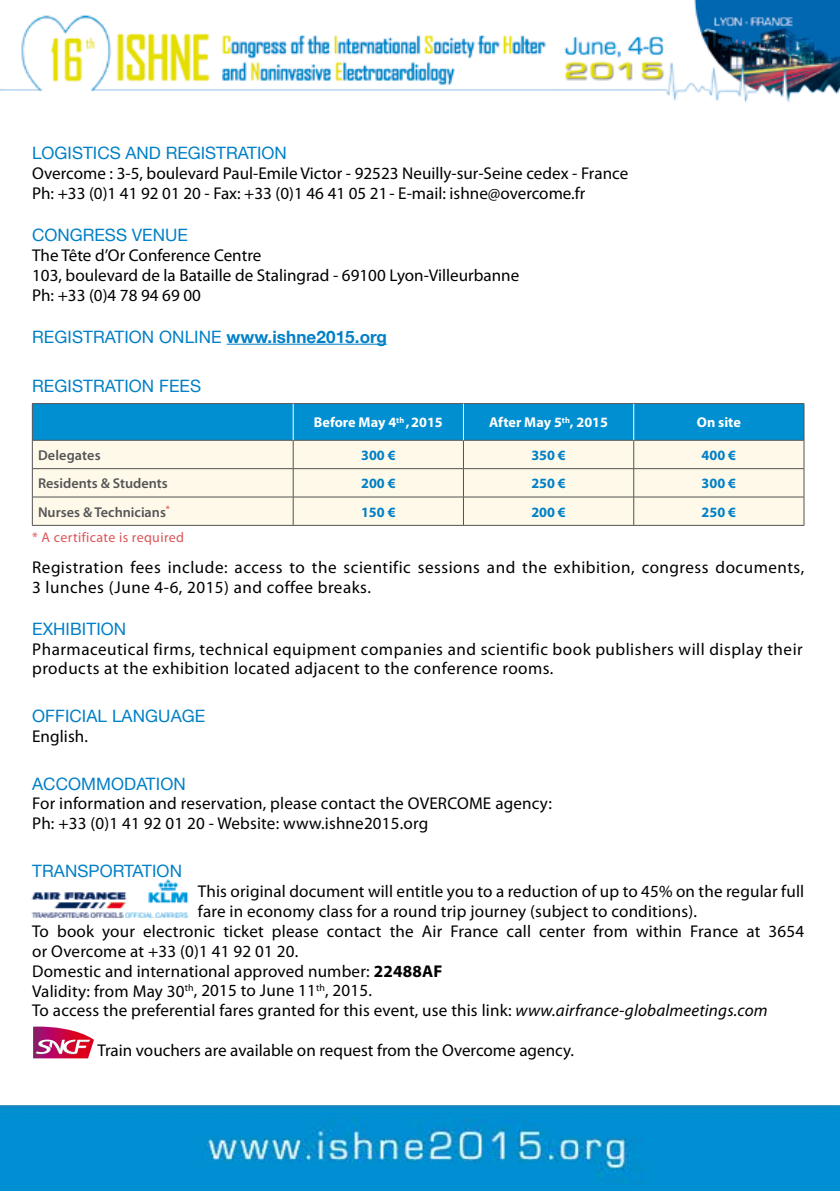
<style>
.page{position:relative;width:840px;height:1191px;background:#fff}
.page>*{position:absolute;margin:0;border:0;box-sizing:border-box;transform-origin:0 0}
.t1{font:17px/20px "Myriad Pro";letter-spacing:.01em;color:#000}
.t2{font:17px/19.8px "Myriad Pro";letter-spacing:.03em;color:#000}
.t3{font:17px "Helvetica Neue";letter-spacing:.005em;color:#0080c6}
.t4{font:600 14.2px "Myriad Pro";color:#555556}
.t5{font:700 14.2px "Myriad Pro";color:#fff}
.t6{font:700 14.2px "Myriad Pro";color:#0080c6}
.t7{font:14px "Myriad Pro";letter-spacing:.025em;color:#dd5557}
.s1{font-weight:700}
.s2{font-style:italic}
</style>
<div class="page">
<img style="left:0;top:0;width:839px;height:103px">
<hr style="left:226px;top:344px;width:160px;height:1px;background:#0080c6">
<svg style="left:32px;top:403px;width:772px;height:122px;background:#aed3dd"></svg>
<hr style="left:32px;top:525px;width:261px;height:1px;background:#535355">
<hr style="left:293px;top:525px;width:170px;height:1px;background:#535355">
<hr style="left:463px;top:525px;width:170px;height:1px;background:#535355">
<hr style="left:633px;top:525px;width:170px;height:1px;background:#535355">
<hr style="left:293px;top:404px;width:1px;height:36px;background:#fff">
<hr style="left:463px;top:404px;width:1px;height:36px;background:#fff">
<hr style="left:633px;top:404px;width:1px;height:36px;background:#fff">
<img style="left:32px;top:880px;width:157px;height:36px">
<div style="left:30px;top:878px;width:162px;height:40px;border:1px solid #fff"></div>
<img style="left:33px;top:1026px;width:61px;height:32px">
<svg style="left:35px;top:1039px;width:55px;height:15px"></svg>
<img style="left:0;top:1105px;width:839px;height:86px">
<img style="left:0;top:1118px;width:838px;height:68px">
<p class="t3" style="left:32px;top:141px;width:256px">LOGISTICS AND REGISTRATION</p>
<p class="t1" style="left:32px;top:163px;width:597px">Overcome : 3-5, boulevard Paul-Emile Victor - 92523 Neuilly-sur-Seine cedex - France<br>Ph: +33 (0)1 41 92 01 20 - Fax: +33 (0)1 46 41 05 21 - E-mail: ishne@overcome.fr</p>
<p class="t3" style="left:32px;top:222px;width:157px">CONGRESS VENUE</p>
<p class="t1" style="left:32px;top:245px;width:488px">The Tête d’Or Conference Centre<br>103, boulevard de la Bataille de Stalingrad - 69100 Lyon-Villeurbanne<br>Ph: +33 (0)4 78 94 69 00</p>
<p class="t3" style="left:32px;top:324px;width:356px">REGISTRATION ONLINE <span class="s1">www.ishne2015.org</span></p>
<p class="t3" style="left:32px;top:374px;width:170px">REGISTRATION FEES</p>
<p class="t5" style="left:313px;top:413px;width:130px">Before May 4<sup>th</sup> ,2015</p>
<p class="t5" style="left:489px;top:413px;width:120px">After May 5<sup>th</sup>, 2015</p>
<p class="t5" style="left:696px;top:413px;width:46px">On site</p>
<p class="t4" style="left:38px;top:446px;width:64px">Delegates</p>
<p class="t6" style="left:361px;top:446px;width:36px">300 €</p>
<p class="t6" style="left:531px;top:446px;width:36px">350 €</p>
<p class="t6" style="left:701px;top:446px;width:36px">400 €</p>
<p class="t4" style="left:38px;top:474px;width:131px">Residents &amp; Students</p>
<p class="t6" style="left:361px;top:474px;width:36px">200 €</p>
<p class="t6" style="left:531px;top:474px;width:36px">250 €</p>
<p class="t6" style="left:701px;top:474px;width:36px">300 €</p>
<p class="t4" style="left:38px;top:503px;width:133px">Nurses &amp; Technicians<sup>*</sup></p>
<p class="t6" style="left:361px;top:502px;width:36px">150 €</p>
<p class="t6" style="left:531px;top:502px;width:36px">200 €</p>
<p class="t6" style="left:701px;top:502px;width:36px">250 €</p>
<p class="t7" style="left:32px;top:528px;width:153px">* A certificate is required</p>
<p class="t2" style="left:32px;top:557px;width:773px">Registration fees include: access to the scientific sessions and the exhibition, congress documents,<br>3 lunches (June 4-6, 2015) and coffee breaks.</p>
<p class="t3" style="left:32px;top:616px;width:95px">EXHIBITION</p>
<p class="t2" style="left:32px;top:638px;width:771px">Pharmaceutical firms, technical equipment companies and scientific book publishers will display their products at the exhibition located adjacent to the conference rooms.</p>
<p class="t3" style="left:32px;top:703px;width:174px">OFFICIAL LANGUAGE</p>
<p class="t1" style="left:32px;top:726px;width:57px">English.</p>
<p class="t3" style="left:32px;top:771px;width:155px">ACCOMMODATION</p>
<p class="t1" style="left:32px;top:793px;width:521px">For information and reservation, please contact the OVERCOME agency:<br>Ph: +33 (0)1 41 92 01 20 - Website: www.ishne2015.org</p>
<p class="t3" style="left:32px;top:858px;width:151px">TRANSPORTATION</p>
<p class="t1" style="left:198px;top:881px;width:607px">This original document will entitle you to a reduction of up to 45% on the regular full</p>
<p class="t1" style="left:198px;top:901px;width:500px">fare in economy class for a round trip journey (subject to conditions).</p>
<p class="t1" style="left:32px;top:920px;width:773px">To book your electronic ticket please contact the Air France call center from within France at 3654</p>
<p class="t1" style="left:32px;top:940px;width:267px">or Overcome at +33 (0)1 41 92 01 20.</p>
<p class="t1" style="left:32px;top:960px;width:411px">Domestic and international approved number: <span class="s1">22488AF</span></p>
<p class="t1" style="left:32px;top:980px;width:341px">Validity: from May 30<sup>th</sup>, 2015 to June 11<sup>th</sup>, 2015.</p>
<p class="t1" style="left:32px;top:1000px;width:736px">To access the preferential fares granted for this event, use this link: <span class="s2">www.airfrance-globalmeetings.com</span></p>
<p class="t1" style="left:97px;top:1040px;width:478px">Train vouchers are available on request from the Overcome agency.</p>
</div>
